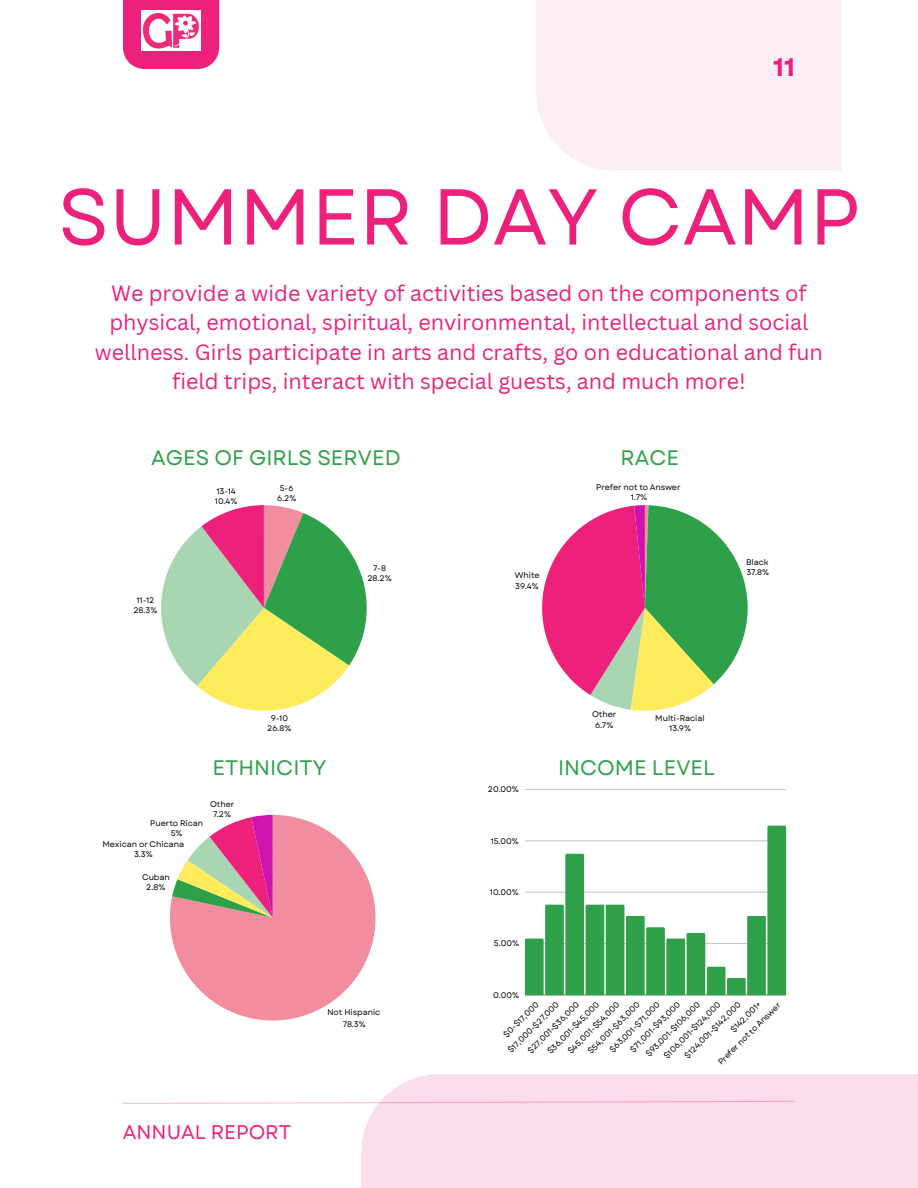
<style>
.page{position:relative;width:918px;height:1188px;background:#fff}
.page>*{position:absolute;margin:0;border:0;box-sizing:border-box;transform-origin:0 0}
.t1{font:79.05px "Garet";color:#ed217c}
.t2{font:700 25.35px "Garet";color:#ed217c}
.t3{font:21.6px/29.2px "Canva Sans";color:#ed217c;text-align:center}
.t4{font:21px "Garet";color:#2fa04a}
.t5{font:19.8px "Garet";color:#ed217c}
.t6{font:8.1px/10.4px "Garet";color:#000;text-align:center}
</style>
<div class="page">
<div style="left:123px;top:0;width:96px;height:69px;background:#ed217c"></div>
<svg style="left:123px;top:1102px;width:238px;height:2px"></svg>
<div style="left:536px;top:0;width:306px;height:171px;background:#fdedf4"></div>
<img style="left:141px;top:11px;width:60px;height:39px">
<div style="left:361px;top:1074px;width:557px;height:114px;background:#fcddeb"></div>
<svg style="left:161px;top:505px;width:206px;height:206px"></svg>
<svg style="left:542px;top:505px;width:206px;height:206px"></svg>
<svg style="left:170px;top:815px;width:206px;height:206px"></svg>
<hr style="left:525px;top:995px;width:261px;height:1px;background:#000">
<hr style="left:525px;top:789px;width:261px;height:1px;background:#000">
<svg style="left:525px;top:826px;width:261px;height:169px"></svg>
<p class="t2" style="left:773px;top:49px;width:23px">11</p>
<h2 class="t1" style="left:58px;top:160px;width:803px">SUMMER DAY CAMP</h2>
<h2 class="t3" style="left:95px;top:278px;width:730px">We provide a wide variety of activities based on the components of physical, emotional, spiritual, environmental, intellectual and social wellness. Girls participate in arts and crafts, go on educational and fun field trips, interact with special guests, and much more!</h2>
<p class="t4" style="left:151px;top:443px;width:251px">AGES OF GIRLS SERVED</p>
<h2 class="t4" style="left:621px;top:443px;width:60px">RACE</h2>
<p class="t6" style="left:133px;top:595px;width:25px;line-height:9.9px">11-12<br>28.3%</p>
<p class="t6" style="left:215px;top:486px;width:24px;text-align:left">13-14<br>10.4%</p>
<p class="t6" style="left:277px;top:483px;width:21px">5-6<br>6.2%</p>
<p class="t6" style="left:367px;top:563px;width:26px">7-8<br>28.2%</p>
<p class="t6" style="left:515px;top:570px;width:26px;text-align:left">White<br>39.4%</p>
<p class="t6" style="left:596px;top:482px;width:86px">Prefer not to Answer<br>1.7%</p>
<p class="t6" style="left:746px;top:557px;width:24px;text-align:left">Black<br>37.8%</p>
<p class="t6" style="left:267px;top:713px;width:26px">9-10<br>26.8%</p>
<p class="t6" style="left:592px;top:709px;width:26px">Other<br>6.7%</p>
<p class="t6" style="left:655px;top:713px;width:51px">Multi-Racial<br>13.9%</p>
<h2 class="t4" style="left:213px;top:752px;width:115px">ETHNICITY</h2>
<h2 class="t4" style="left:558px;top:752px;width:158px">INCOME LEVEL</h2>
<p class="t6" style="left:210px;top:799px;width:26px">Other<br>7.2%</p>
<p class="t6" style="left:150px;top:818px;width:54px">Puerto Rican</p>
<p class="t6" style="left:171px;top:828px;width:13px">5%</p>
<p class="t6" style="left:103px;top:839px;width:83px">Mexican or Chicana</p>
<p class="t6" style="left:134px;top:849px;width:20px">3.3%</p>
<p class="t6" style="left:142px;top:872px;width:29px">Cuban<br>2.8%</p>
<p class="t6" style="left:488px;top:784px;width:32px">20.00%</p>
<p class="t6" style="left:491px;top:836px;width:30px">15.00%</p>
<p class="t6" style="left:490px;top:887px;width:30px">10.00%</p>
<p class="t6" style="left:494px;top:938px;width:27px">5.00%</p>
<p class="t6" style="left:493px;top:990px;width:27px">0.00%</p>
<p class="t6" style="left:327px;top:1007px;width:54px;line-height:11.7px">Not Hispanic<br>78.3%</p>
<p class="t5" style="left:123px;top:1118px;width:170px">ANNUAL REPORT</p>
<p class="t6" style="left:628px;top:1047px;width:69px;rotate:-45deg">$71,001-$93,000</p>
<p class="t6" style="left:506px;top:1048px;width:70px;rotate:-45deg">$17,000-$27,000</p>
<p class="t6" style="left:682px;top:1053px;width:77px;rotate:-45deg">$124,001-$142,000</p>
<p class="t6" style="left:662px;top:1054px;width:78px;rotate:-45deg">$106,001-$124,000</p>
<p class="t6" style="left:545px;top:1049px;width:71px;rotate:-45deg">$36,001-$45,000</p>
<p class="t6" style="left:501px;top:1032px;width:47px;rotate:-45deg">$0-$17,000</p>
<p class="t6" style="left:586px;top:1049px;width:71px;rotate:-45deg">$54,001-$63,000</p>
<p class="t6" style="left:643px;top:1052px;width:75px;rotate:-45deg">$93,001-$106,000</p>
<p class="t6" style="left:526px;top:1048px;width:70px;rotate:-45deg">$27,001-$36,000</p>
<p class="t6" style="left:566px;top:1049px;width:71px;rotate:-45deg">$45,001-$54,000</p>
<p class="t6" style="left:607px;top:1047px;width:69px;rotate:-45deg">$63,001-$71,000</p>
<p class="t6" style="left:728px;top:1027px;width:41px;rotate:-45deg">$142,001+</p>
<p class="t6" style="left:716px;top:1060px;width:86px;rotate:-45deg">Prefer not to Answer</p>
</div>
